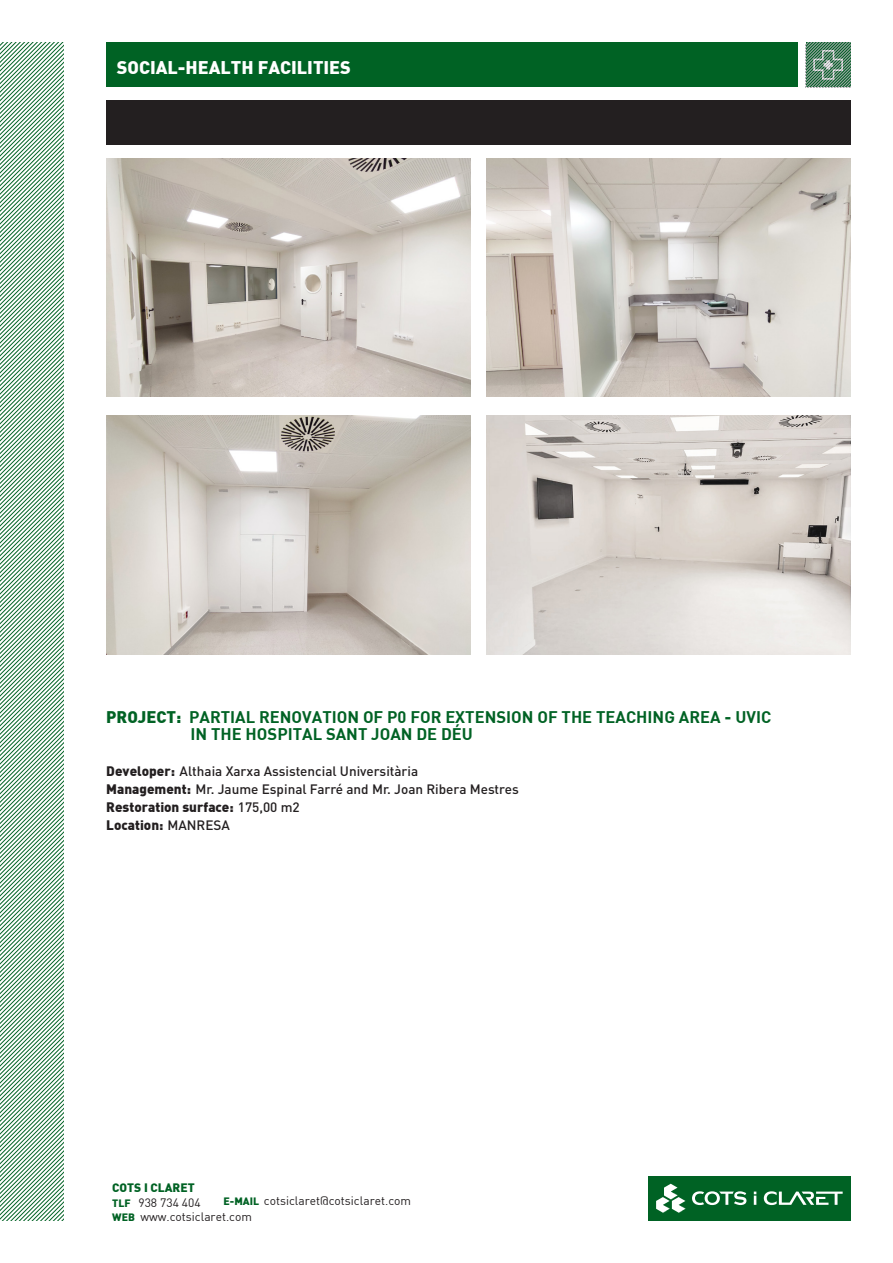
<style>
.page{position:relative;width:893px;height:1263px;background:#fff}
.page>*{position:absolute;margin:0;border:0;box-sizing:border-box;transform-origin:0 0}
.t1{font:900 18px "DIN";color:#fff}
.t2{font:700 16.5px "DIN";color:#006224}
.t3{font:500 13.5px "DIN Pro";color:#231f20}
.t4{font:900 13.5px "DIN";color:#231f20}
.t5{font:12px "DIN";color:#231f20}
.t6{font:900 12px "DIN";color:#006224}
.s1{font-weight:900}
.s2{font-family:"DIN";font-weight:900}
.s3{font-family:"DIN Pro";font-weight:500}
.s4{font-weight:900;font-size:10.5px;color:#006224}
</style>
<div class="page">
<div style="left:106px;top:43px;width:691px;height:44px;background:#006224"></div>
<svg style="left:0;top:43px;width:64px;height:1177px"></svg>
<svg style="left:806px;top:43px;width:44px;height:44px;background:#5f8c72"></svg>
<div style="left:648px;top:1176px;width:202px;height:44px;background:#006224"></div>
<svg style="left:692px;top:1191px;width:54px;height:14px"></svg>
<svg style="left:764px;top:1191px;width:79px;height:14px"></svg>
<svg style="left:754px;top:1191px;width:2px;height:14px"></svg>
<svg style="left:656px;top:1184px;width:29px;height:29px"></svg>
<img style="left:106px;top:158px;width:364px;height:239px">
<div style="left:106px;top:100px;width:744px;height:45px;background:#231f20"></div>
<img style="left:486px;top:158px;width:364px;height:239px">
<img style="left:106px;top:415px;width:364px;height:239px">
<img style="left:486px;top:415px;width:364px;height:239px">
<p class="t1" style="left:117px;top:56px;width:235px">SOCIAL-HEALTH FACILITIES</p>
<p class="t2" style="left:106px;top:706px;width:666px"><span class="s1">PROJECT:</span> PARTIAL RENOVATION OF P0 FOR EXTENSION OF THE TEACHING AREA - UVIC</p>
<p class="t2" style="left:191px;top:724px;width:284px">IN THE HOSPITAL SANT JOAN DE DÉU</p>
<p class="t3" style="left:106px;top:762px;width:313px"><span class="s2">Developer:</span> Althaia Xarxa Assistencial Universitària</p>
<p class="t3" style="left:106px;top:780px;width:414px"><span class="s2">Management:</span> Mr. Jaume Espinal Farré and Mr. Joan Ribera Mestres</p>
<p class="t4" style="left:106px;top:798px;width:195px">Restoration surface: <span class="s3">175,00 m2</span></p>
<p class="t4" style="left:106px;top:816px;width:125px">Location: <span class="s3">MANRESA</span></p>
<p class="t6" style="left:112px;top:1180px;width:84px">COTS I CLARET</p>
<p class="t5" style="left:112px;top:1195px;width:90px"><span class="s4">TLF</span> 938 734 404</p>
<p class="t5" style="left:112px;top:1209px;width:141px"><span class="s4">WEB</span> www.cotsiclaret.com</p>
<p class="t5" style="left:224px;top:1194px;width:189px"><span class="s4">E-MAIL</span> cotsiclaret@cotsiclaret.com</p>
</div>
